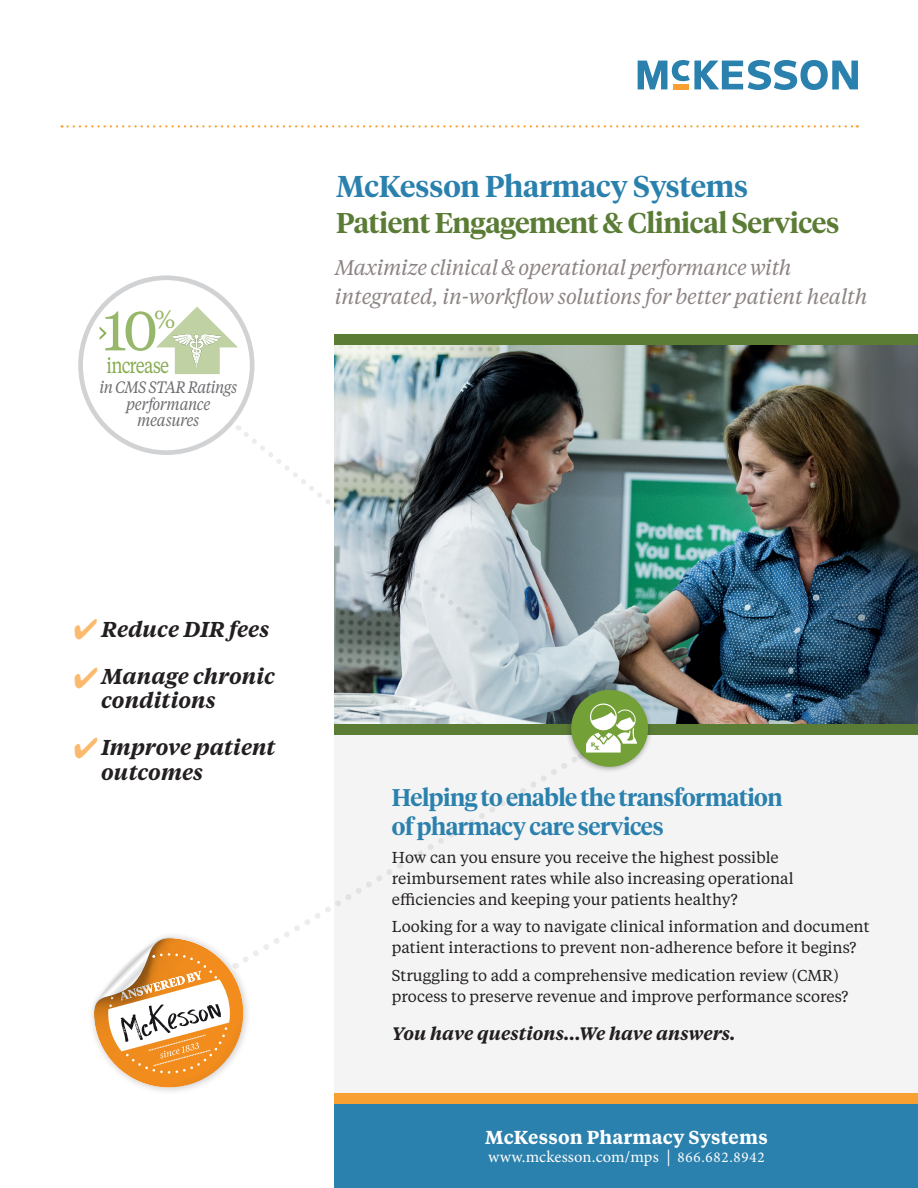
<style>
.page{position:relative;width:918px;height:1188px;background:#fff}
.page>*{position:absolute;margin:0;border:0;box-sizing:border-box;transform-origin:0 0}
.Sidebar_text{font:54.75px "Tiempos Text";color:#97b76a}
.Sidebar_text-2{font:34.65px "Tiempos Text";color:#85ac4f;scale:.63 1}
.Display_Text_Semibol{font:600 30px "Tiempos Headline";letter-spacing:-.005em;color:#2b81ae}
.Display_Text_Semibol-2{font:600 28.5px "Tiempos Headline";letter-spacing:-.015em;color:#5a7c35}
.Display_Text_Semibol-3{font:600 24px/28.5px "Tiempos Headline";letter-spacing:-.02em;color:#2b81ae}
.Sell_Sht_Intro_Text{font:italic 600 21.45px/24.8px "Tiempos Text";color:#231f20}
.Sidebar_text-3{font:21.15px "Tiempos Text";letter-spacing:-.045em;color:#85ac4f;scale:.82 1}
.Display_Text_Semibol-4{font:italic 21px/28.5px "Tiempos Text";letter-spacing:-.02em;color:#8d8383}
.Display_Text_Semibol-5{font:600 18.75px "Tiempos Text";letter-spacing:.01em;color:#fff}
.Sell_Sht_Intro_Text-2{font:italic 600 18px "Tiempos Text";color:#231f20}
.Sidebar_text-4{font:italic 16.5px/16.5px "Tiempos Text";letter-spacing:-.03em;color:#6c6d70;text-align:center;scale:.9 1}
.t1{font:16.5px "Minion Pro";letter-spacing:.005em;color:#fff}
.Sell_Sht_Intro_Text-3{font:15.75px/21px "Tiempos Text";color:#231f20}
.s1{font-size:15px}
</style>
<div class="page">
<div style="left:335px;top:696px;width:583px;height:492px;background:#f4f4f4"></div>
<svg style="left:638px;top:60px;width:220px;height:30px"></svg>
<div style="left:335px;top:1104px;width:583px;height:84px;background:#2b81ae"></div>
<div style="left:335px;top:1094px;width:583px;height:10px;background:#f9a032"></div>
<img style="left:335px;top:344px;width:583px;height:380px">
<div style="left:335px;top:334px;width:583px;height:10px;background:#5a7c35"></div>
<div style="left:335px;top:724px;width:583px;height:11px;background:#5a7c35"></div>
<svg style="left:62px;top:125px;width:796px;height:3px"></svg>
<div style="left:88px;top:932px;width:164px;height:164px;background:#8d8383;opacity:.42"></div>
<svg style="left:239px;top:427px;width:341px;height:283px"></svg>
<div style="left:78px;top:275px;width:177px;height:180px;border:5px solid #d1d2d4;border-radius:50%"></div>
<svg style="left:156px;top:307px;width:82px;height:67px"></svg>
<img style="left:173px;top:334px;width:48px;height:34px">
<div style="left:566px;top:686px;width:88px;height:88px;background:#231f20;opacity:.4"></div>
<div style="left:571px;top:690px;width:77px;height:77px;background:#73a137;border-radius:50%"></div>
<svg style="left:237px;top:751px;width:347px;height:217px"></svg>
<svg style="left:94px;top:938px;width:150px;height:150px"></svg>
<svg style="left:577px;top:703px;width:60px;height:56px"></svg>
<p class="Sidebar_text" style="left:103px;top:294px;width:74px">10<sup>%</sup></p>
<p class="Sidebar_text-3" style="left:107px;top:351px;width:78px">increase</p>
<p class="Sidebar_text-2" style="left:99px;top:310px;width:16px">&gt;</p>
<p class="Sidebar_text-4" style="left:99px;top:378px;width:155px">in CMS STAR Ratings performance measures</p>
<p class="Display_Text_Semibol" style="left:336px;top:165px;width:413px">McKesson Pharmacy Systems</p>
<p class="Display_Text_Semibol-2" style="left:336px;top:203px;width:505px">Patient Engagement &amp; Clinical Services</p>
<p class="Display_Text_Semibol-4" style="left:335px;top:253px;width:534px">Maximize clinical &amp; operational performance with integrated, in-workflow solutions for better patient health</p>
<p class="Sell_Sht_Intro_Text" style="left:101px;top:616px;width:170px">Reduce DIR fees</p>
<p class="Sell_Sht_Intro_Text" style="left:101px;top:662px;width:175px">Manage chronic conditions</p>
<p class="Sell_Sht_Intro_Text" style="left:101px;top:734px;width:176px">Improve patient outcomes</p>
<p class="Display_Text_Semibol-3" style="left:392px;top:783px;width:392px">Helping to enable the transformation of pharmacy care services</p>
<p class="Sell_Sht_Intro_Text-3" style="left:392px;top:846px;width:403px">How can you ensure you receive the highest possible reimbursement rates while also increasing operational efficiencies and keeping your patients healthy?</p>
<p class="Sell_Sht_Intro_Text-3" style="left:392px;top:916px;width:479px">Looking for a way to navigate clinical information and document patient interactions to prevent non-adherence before it begins?</p>
<p class="Sell_Sht_Intro_Text-3" style="left:392px;top:964px;width:458px">Struggling to add a comprehensive medication review (CMR) process to preserve revenue and improve performance scores?</p>
<p class="Sell_Sht_Intro_Text-2" style="left:392px;top:1021px;width:345px">You have questions…We have answers.</p>
<p class="Display_Text_Semibol-5" style="left:485px;top:1124px;width:284px">McKesson Pharmacy Systems</p>
<p class="t1" style="left:488px;top:1146px;width:278px">www.mckesson.com/mps | <span class="s1">866.682.8942</span></p>
</div>
